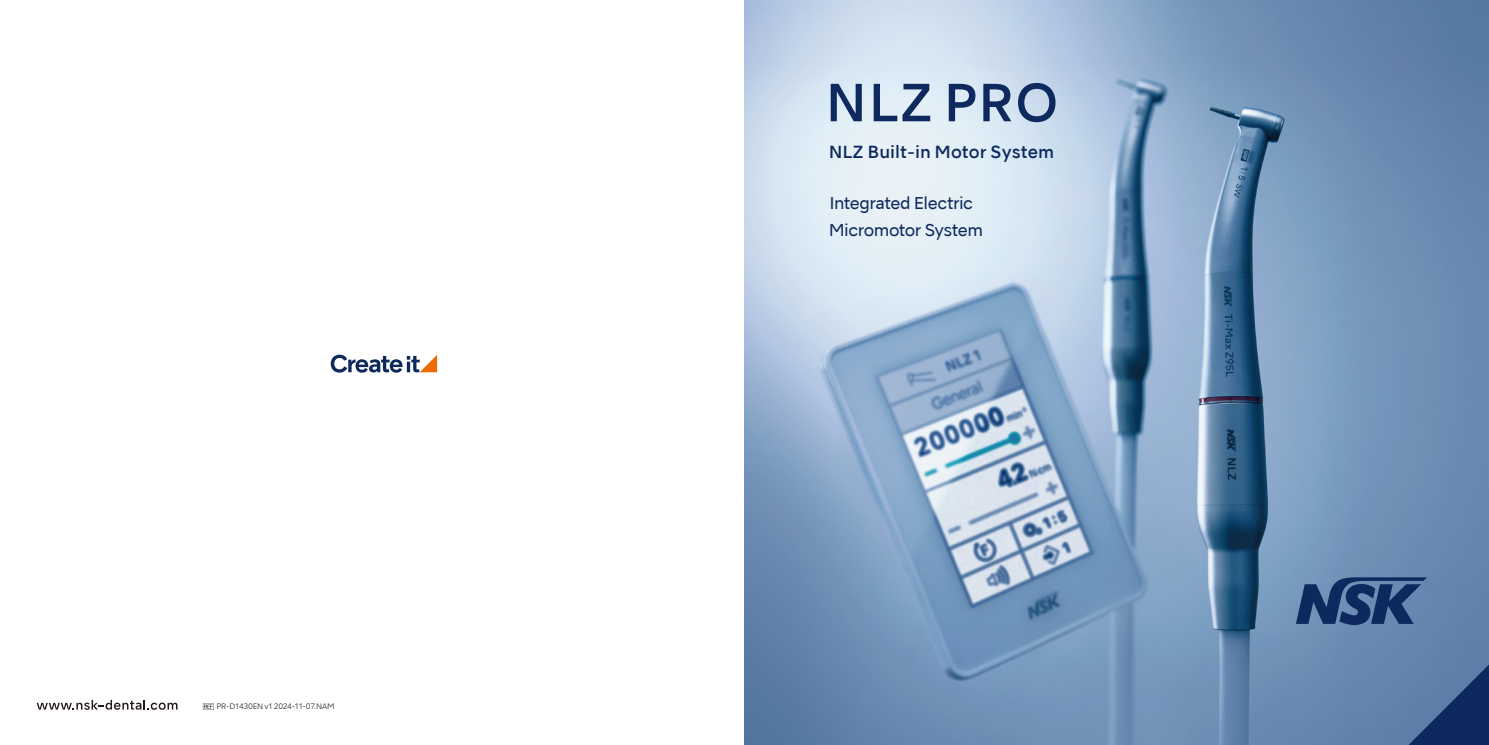
<style>
.page{position:relative;width:1489px;height:745px;background:#fff}
.page>*{position:absolute;margin:0;border:0;box-sizing:border-box;transform-origin:0 0}
.t1{font:500 16.62px "NSKTSRE";color:#0d295d}
.t2{font:16.25px/26.2px "NSKTSRE";letter-spacing:-.035em;color:#0d295d}
.t3{font:300 7.5px "NSKTSRE";letter-spacing:-.04em;color:#221815}
</style>
<div class="page">
<img style="left:744px;top:0;width:744px;height:744px">
<svg style="left:37px;top:699px;width:140px;height:10px"></svg>
<svg style="left:203px;top:703px;width:11px;height:6px"></svg>
<svg style="left:1397px;top:653px;width:91px;height:91px;background:#41608d"></svg>
<svg style="left:331px;top:354px;width:106px;height:18px"></svg>
<svg style="left:1295px;top:577px;width:131px;height:47px;background:#365483"></svg>
<svg style="left:830px;top:84px;width:31px;height:37px"></svg>
<svg style="left:873px;top:84px;width:57px;height:37px;background:#8fa2bb"></svg>
<svg style="left:948px;top:84px;width:27px;height:37px"></svg>
<svg style="left:983px;top:84px;width:28px;height:37px"></svg>
<svg style="left:1017px;top:83px;width:38px;height:39px"></svg>
<p class="t3" style="left:216px;top:701px;width:120px">PR-D1430EN v1 2024-11-07.NAM</p>
<p class="t1" style="left:828px;top:141px;width:227px">NLZ Built-in Motor System</p>
<p class="t2" style="left:828px;top:190px;width:156px">Integrated Electric<br>Micromotor System</p>
</div>
